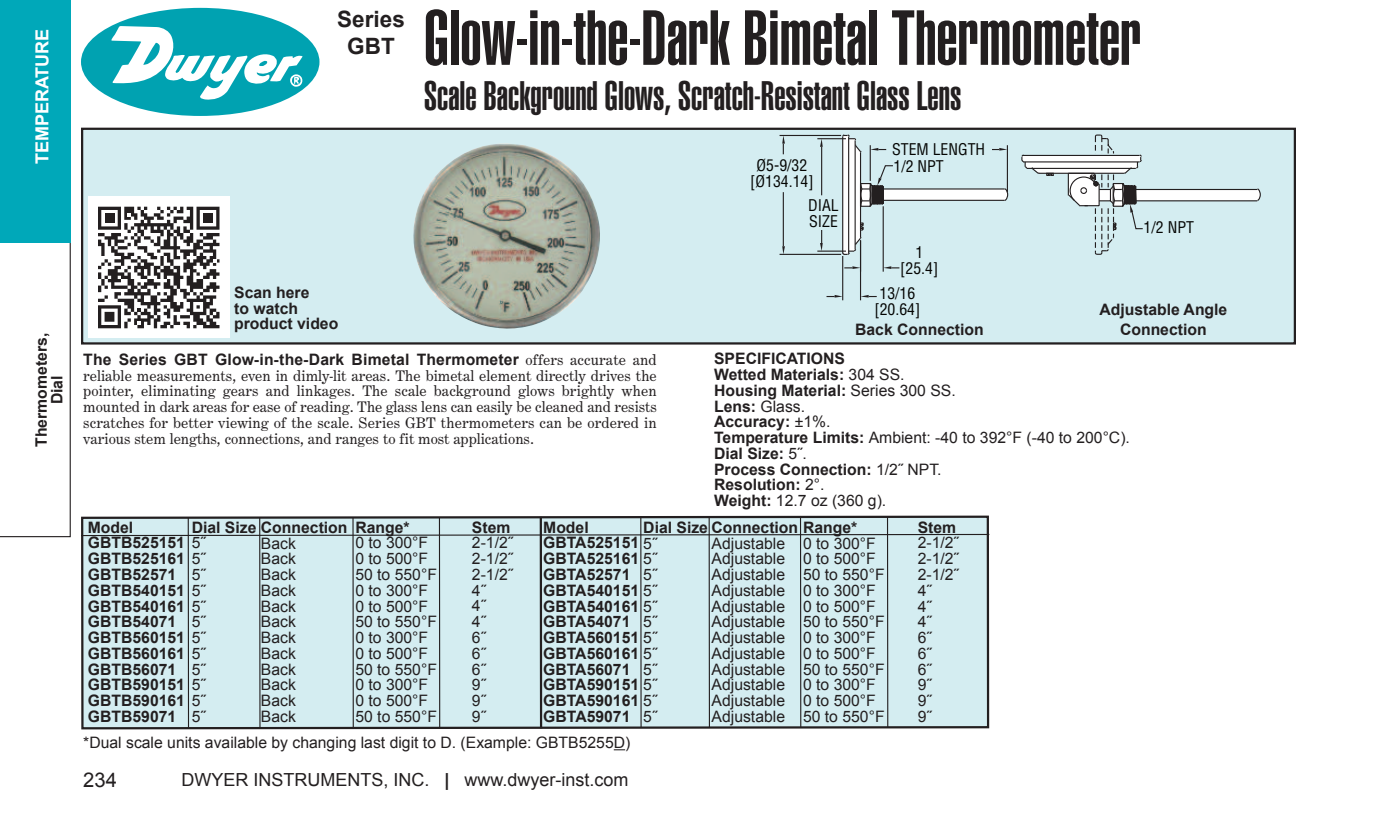
<style>
.page{position:relative;width:1377px;height:831px;background:#fff}
.page>*{position:absolute;margin:0;border:0;box-sizing:border-box;transform-origin:0 0}
.t1{font:900 extra-condensed 76.5px "Helvetica";color:#231f20}
.t2{font:900 extra-condensed 40.5px "Helvetica";color:#231f20}
.t3{font:700 22.5px/27px "Arial";color:#231f20;text-align:center}
.t4{font:20.25px "Arial";color:#231f20}
.t5{font:18px "Arial";color:#231f20}
.t6{font:700 18px "Arial";color:#fff}
.t7{font:700 15.75px/15.8px "Arial";color:#231f20}
.t8{font:15.75px/15.8px "Arial";color:#231f20}
.t9{font:15.75px/15.8px "Century Expanded T";color:#231f20;text-align:justify}
.t10{font:condensed 15.75px/15.8px "Helvetica";color:#040503;text-align:center}
.s1{font-family:"Century Expanded T";font-weight:400}
.s2{font-weight:400}
.s3{font-weight:700}
</style>
<div class="page">
<svg style="left:0;top:243px;width:71px;height:294px"></svg>
<div style="left:0;top:0;width:71px;height:243px;background:#00a8b9"></div>
<hr style="left:81px;top:0;width:1215px;height:1px;background:#00a8b9">
<div style="left:82px;top:129px;width:1213px;height:214px;background:#d4edf1"></div>
<div style="left:81px;top:128px;width:1215px;height:216px;border:2px solid #231f20"></div>
<div style="left:81px;top:8px;width:239px;height:108px;background:#00a2b1;border-radius:50%"></div>
<svg style="left:111px;top:26px;width:192px;height:74px"></svg>
<img style="left:413px;top:143px;width:187px;height:186px">
<svg style="left:817px;top:134px;width:192px;height:121px"></svg>
<hr style="left:783px;top:192px;width:1px;height:54px;background:#231f20">
<hr style="left:780px;top:254px;width:61px;height:1px;background:#231f20">
<hr style="left:780px;top:135px;width:61px;height:1px;background:#231f20">
<svg style="left:782px;top:136px;width:3px;height:18px"></svg>
<svg style="left:782px;top:246px;width:3px;height:8px"></svg>
<hr style="left:860px;top:240px;width:1px;height:60px;background:#231f20">
<hr style="left:842px;top:256px;width:1px;height:44px;background:#231f20">
<svg style="left:827px;top:295px;width:16px;height:2px"></svg>
<svg style="left:861px;top:295px;width:16px;height:2px"></svg>
<hr style="left:883px;top:206px;width:1px;height:65px;background:#231f20">
<svg style="left:844px;top:266px;width:16px;height:3px"></svg>
<svg style="left:883px;top:266px;width:16px;height:3px"></svg>
<svg style="left:1021px;top:134px;width:240px;height:121px"></svg>
<div style="left:81px;top:515px;width:909px;height:215px;background:#d4edf1"></div>
<hr style="left:188px;top:517px;width:1px;height:210px;background:#231f20">
<hr style="left:259px;top:517px;width:2px;height:210px;background:#231f20">
<hr style="left:352px;top:517px;width:2px;height:210px;background:#231f20">
<hr style="left:439px;top:517px;width:1px;height:211px;background:#231f20">
<hr style="left:640px;top:516px;width:2px;height:211px;background:#231f20">
<hr style="left:709px;top:516px;width:1px;height:211px;background:#231f20">
<hr style="left:887px;top:516px;width:1px;height:211px;background:#231f20">
<hr style="left:800px;top:516px;width:1px;height:211px;background:#231f20">
<hr style="left:540px;top:516px;width:2px;height:212px;background:#231f20">
<svg style="left:81px;top:533px;width:909px;height:3px;background:#8f9da0"></svg>
<div style="left:88px;top:197px;width:141px;height:141px;background:#fff"></div>
<svg style="left:98px;top:207px;width:122px;height:121px"></svg>
<p class="t6" style="left:32px;top:164px;width:137px;rotate:-90deg">TEMPERATURE</p>
<p class="t7" style="left:34px;top:446px;width:115px;text-align:center;rotate:-90deg">Thermometers,<br>Dial</p>
<h3 class="t3" style="left:337px;top:5px;width:69px">Series<br>GBT</h3>
<h1 class="t1" style="left:424px;top:10px;width:719px">Glow-in-the-Dark Bimetal Thermometer</h1>
<h2 class="t2" style="left:424px;top:81px;width:539px">Scale Background Glows, Scratch-Resistant Glass Lens</h2>
<p class="t7" style="left:234px;top:284px;width:106px">Scan here<br>to watch product video</p>
<p class="t7" style="left:83px;top:351px;width:575px">The Series GBT Glow-in-the-Dark Bimetal Thermometer <span class="s1">offers accurate and</span></p>
<p class="t9" style="left:83px;top:367px;width:575px">reliable measurements, even in dimly-lit areas. The bimetal element directly drives the pointer, eliminating gears and linkages. The scale background glows brightly when mounted in dark areas for ease of reading. The glass lens can easily be cleaned and resists scratches for better viewing of the scale. Series GBT thermometers can be ordered in various stem lengths, connections, and ranges to fit most applications.</p>
<p class="t10" style="left:892px;top:141px;width:95px">STEM LENGTH</p>
<p class="t10" style="left:757px;top:158px;width:52px">Ø5-9/32</p>
<p class="t10" style="left:893px;top:159px;width:52px">1/2 NPT</p>
<p class="t10" style="left:808px;top:170px;width:32px;line-height:23.6px;text-align:left;text-indent:-58px">[Ø134.14]<br>DIAL</p>
<p class="t10" style="left:809px;top:213px;width:30px">SIZE</p>
<p class="t10" style="left:900px;top:245px;width:40px">1 [25.4]</p>
<p class="t10" style="left:874px;top:285px;width:47px">13/16 [20.64]</p>
<p class="t7" style="left:714px;top:351px;width:417px">SPECIFICATIONS<br>Wetted Materials: <span class="s2">304 SS.<br></span>Housing Material: <span class="s2">Series 300 SS.<br></span>Lens: <span class="s2">Glass.<br></span>Accuracy: <span class="s2">±1%.<br></span>Temperature Limits: <span class="s2">Ambient: -40 to 392°F (-40 to 200°C).<br></span>Dial Size: <span class="s2">5˝.<br></span>Process Connection: <span class="s2">1/2˝ NPT.<br></span>Resolution: <span class="s2">2°.<br></span>Weight: <span class="s2">12.7 oz (360 g).</span></p>
<p class="t10" style="left:1144px;top:220px;width:52px">1/2 NPT</p>
<p class="t7" style="left:1099px;top:299px;width:130px;line-height:20.2px;text-align:center">Adjustable Angle<br>Connection</p>
<p class="t7" style="left:855px;top:322px;width:130px">Back Connection</p>
<p class="t7" style="left:192px;top:519px;width:157px">Dial Size Connection</p>
<p class="t8" style="left:192px;top:566px;width:16px">5˝</p>
<p class="t8" style="left:192px;top:613px;width:16px">5˝</p>
<p class="t8" style="left:192px;top:661px;width:16px">5˝</p>
<p class="t8" style="left:192px;top:708px;width:16px">5˝</p>
<p class="t7" style="left:88px;top:519px;width:119px">Model<br>GBTB525151 <span class="s2">5˝<br></span>GBTB525161 <span class="s2">5˝<br></span>GBTB52571<br>GBTB540151 <span class="s2">5˝<br></span>GBTB540161 <span class="s2">5˝<br></span>GBTB54071<br>GBTB560151 <span class="s2">5˝<br></span>GBTB560161 <span class="s2">5˝<br></span>GBTB56071<br>GBTB590151 <span class="s2">5˝<br></span>GBTB590161 <span class="s2">5˝<br></span>GBTB59071</p>
<p class="t8" style="left:261px;top:535px;width:37px;text-align:justify">Back Back Back Back Back Back Back Back Back Back Back Back</p>
<p class="t7" style="left:355px;top:519px;width:56px">Range*</p>
<p class="t8" style="left:355px;top:535px;width:83px">0 to 300°F<br>0 to 500°F<br>50 to 550°F<br>0 to 300°F<br>0 to 500°F<br>50 to 550°F<br>0 to 300°F<br>0 to 500°F<br>50 to 550°F<br>0 to 300°F<br>0 to 500°F<br>50 to 550°F</p>
<p class="t7" style="left:472px;top:519px;width:40px">Stem</p>
<p class="t8" style="left:472px;top:535px;width:43px">2-1/2˝<br>2-1/2˝<br>2-1/2˝<br>4˝<br>4˝<br>4˝<br>6˝<br>6˝<br>6˝<br>9˝<br>9˝<br>9˝</p>
<p class="t7" style="left:643px;top:519px;width:215px">Dial Size Connection Range*</p>
<p class="t8" style="left:643px;top:566px;width:16px">5˝</p>
<p class="t8" style="left:643px;top:613px;width:16px">5˝</p>
<p class="t8" style="left:643px;top:661px;width:16px">5˝</p>
<p class="t8" style="left:643px;top:708px;width:16px">5˝</p>
<p class="t7" style="left:543px;top:519px;width:116px">Model<br>GBTA525151 <span class="s2">5˝<br></span>GBTA525161 <span class="s2">5˝<br></span>GBTA52571<br>GBTA540151 <span class="s2">5˝<br></span>GBTA540161 <span class="s2">5˝<br></span>GBTA54071<br>GBTA560151 <span class="s2">5˝<br></span>GBTA560161 <span class="s2">5˝<br></span>GBTA56071<br>GBTA590151 <span class="s2">5˝<br></span>GBTA590161 <span class="s2">5˝<br></span>GBTA59071</p>
<p class="t8" style="left:712px;top:535px;width:75px;text-align:justify">Adjustable Adjustable Adjustable Adjustable Adjustable Adjustable Adjustable Adjustable Adjustable Adjustable Adjustable Adjustable</p>
<p class="t8" style="left:803px;top:535px;width:83px">0 to 300°F<br>0 to 500°F<br>50 to 550°F<br>0 to 300°F<br>0 to 500°F<br>50 to 550°F<br>0 to 300°F<br>0 to 500°F<br>50 to 550°F<br>0 to 300°F<br>0 to 500°F<br>50 to 550°F</p>
<p class="t8" style="left:83px;top:734px;width:549px">*Dual scale units available by changing last digit to D. (Example: GBTB5255D)</p>
<p class="t4" style="left:83px;top:768px;width:35px">234</p>
<p class="t5" style="left:182px;top:769px;width:449px">DWYER INSTRUMENTS, INC. <span class="s3">|</span> www.dwyer-inst.com</p>
<p class="t7" style="left:918px;top:519px;width:40px">Stem</p>
<p class="t8" style="left:918px;top:535px;width:43px">2-1/2˝<br>2-1/2˝<br>2-1/2˝<br>4˝<br>4˝<br>4˝<br>6˝<br>6˝<br>6˝<br>9˝<br>9˝<br>9˝</p>
</div>
